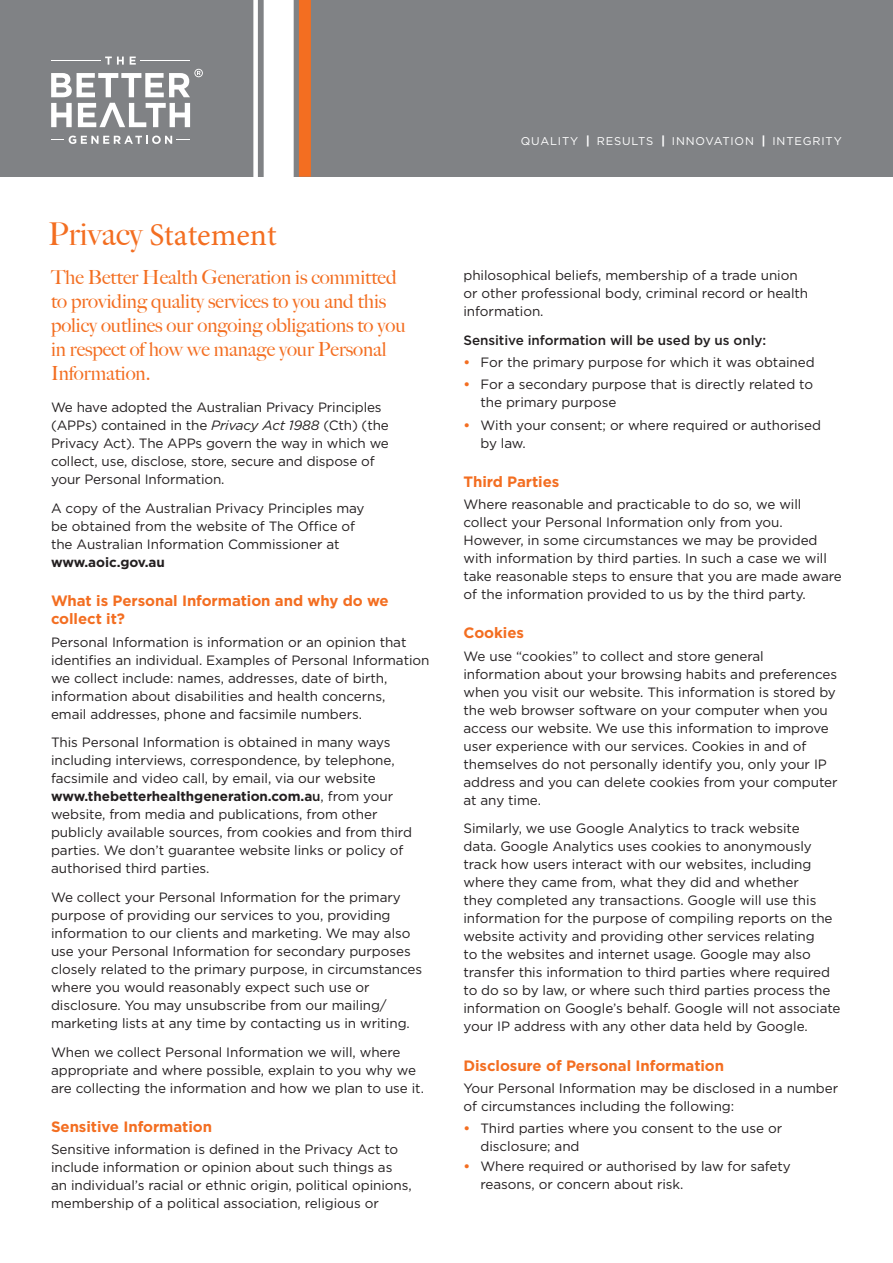
<style>
.page{position:relative;width:893px;height:1263px;background:#fff}
.page>*{position:absolute;margin:0;border:0;box-sizing:border-box;transform-origin:0 0}
.t1{font:31.5px "Minion Pro";color:#f36e21}
.t2{font:500 19.5px/24px "Big Caslon";letter-spacing:-.005em;color:#f36e21}
.t3{font:700 15px/18px "Gotham";letter-spacing:-.005em;color:#f36e21}
.t4{font:13.5px/18px "Gotham";letter-spacing:-.005em;color:#231f20}
.t5{font:500 13.5px "Gotham";letter-spacing:-.005em;color:#231f20}
.t6{font:700 13.5px "Gotham";letter-spacing:-.005em;color:#231f20}
.t7{font:11.25px "Gotham";letter-spacing:.075em;color:#fff}
.s1{font-family:"Big Caslon";font-weight:500}
.s2{font-style:italic}
.s3{font-weight:700}
.s4{font-weight:500}
.s5{font-weight:700;font-size:12px}
.s6{font-weight:700;color:#f36e21}
</style>
<div class="page">
<div style="left:0;top:0;width:893px;height:177px;background:#808285"></div>
<svg style="left:51px;top:103px;width:21px;height:24px"></svg>
<svg style="left:78px;top:103px;width:112px;height:24px"></svg>
<svg style="left:51px;top:136px;width:139px;height:8px"></svg>
<svg style="left:51px;top:57px;width:152px;height:40px"></svg>
<hr style="left:51px;top:60px;width:49px;height:1px;background:#fff">
<hr style="left:140px;top:60px;width:50px;height:1px;background:#fff">
<div style="left:264px;top:0;width:30px;height:184px;background:#fff"></div>
<div style="left:253px;top:0;width:5px;height:183px;background:#fff"></div>
<div style="left:299px;top:0;width:12px;height:177px;background:#f36e21"></div>
<h1 class="t1" style="left:48px;top:214px;width:230px"><span class="s1">Privacy</span> Statement</h1>
<h2 class="t2" style="left:51px;top:264px;width:356px">The Better Health Generation is committed to providing quality services to you and this policy outlines our ongoing obligations to you in respect of how we manage your Personal Information.</h2>
<p class="t4" style="left:51px;top:398px;width:339px">We have adopted the Australian Privacy Principles (APPs) contained in the <span class="s2">Privacy Act 1988</span> (Cth) (the Privacy Act). The APPs govern the way in which we collect, use, disclose, store, secure and dispose of your Personal Information.</p>
<p class="t4" style="left:51px;top:499px;width:315px">A copy of the Australian Privacy Principles may be obtained from the website of The Office of the Australian Information Commissioner at</p>
<p class="t6" style="left:51px;top:553px;width:115px">www.aoic.gov.au</p>
<p class="t3" style="left:51px;top:592px;width:339px">What is Personal Information and why do we collect it?</p>
<p class="t4" style="left:51px;top:633px;width:380px">Personal Information is information or an opinion that identifies an individual. Examples of Personal Information we collect include: names, addresses, date of birth, information about disabilities and health concerns,<br>email addresses, phone and facsimile numbers.</p>
<p class="t4" style="left:51px;top:733px;width:362px">This Personal Information is obtained in many ways including interviews, correspondence, by telephone, facsimile and video call, by email, via our website <span class="s3">www.thebetterhealthgeneration.com.a</span><span class="s4">u</span>, from your website, from media and publications, from other publicly available sources, from cookies and from third parties. We don’t guarantee website links or policy of authorised third parties.</p>
<p class="t4" style="left:51px;top:888px;width:373px">We collect your Personal Information for the primary purpose of providing our services to you, providing information to our clients and marketing. We may also use your Personal Information for secondary purposes closely related to the primary purpose, in circumstances where you would reasonably expect such use or disclosure. You may unsubscribe from our mailing/ marketing lists at any time by contacting us in writing.</p>
<p class="t4" style="left:51px;top:1042px;width:374px">When we collect Personal Information we will, where appropriate and where possible, explain to you why we are collecting the information and how we plan to use it.</p>
<p class="t3" style="left:51px;top:1117px;width:163px">Sensitive Information</p>
<p class="t4" style="left:51px;top:1140px;width:362px">Sensitive information is defined in the Privacy Act to include information or opinion about such things as an individual’s racial or ethnic origin, political opinions, membership of a political association, religious or</p>
<p class="t7" style="left:521px;top:133px;width:322px">QUALITY <span class="s5">|</span> RESULTS <span class="s5">|</span> INNOVATION <span class="s5">|</span> INTEGRITY</p>
<p class="t4" style="left:463px;top:266px;width:346px">philosophical beliefs, membership of a trade union or other professional body, criminal record or health information.</p>
<p class="t5" style="left:463px;top:331px;width:304px">Sensitive information will be used by us only:</p>
<p class="t4" style="left:463px;top:353px;width:353px"><span class="s6">•</span> For the primary purpose for which it was obtained</p>
<p class="t4" style="left:480px;top:375px;width:334px;text-indent:-17px"><span class="s6">•</span> For a secondary purpose that is directly related to the primary purpose</p>
<p class="t4" style="left:480px;top:415px;width:342px;text-indent:-17px"><span class="s6">•</span> With your consent; or where required or authorised by law.</p>
<p class="t3" style="left:463px;top:472px;width:97px">Third Parties</p>
<p class="t4" style="left:463px;top:495px;width:380px">Where reasonable and practicable to do so, we will collect your Personal Information only from you.<br>However, in some circumstances we may be provided with information by third parties. In such a case we will take reasonable steps to ensure that you are made aware of the information provided to us by the third party.</p>
<p class="t3" style="left:463px;top:624px;width:62px">Cookies</p>
<p class="t4" style="left:463px;top:647px;width:376px">We use “cookies” to collect and store general information about your browsing habits and preferences when you visit our website. This information is stored by the web browser software on your computer when you access our website. We use this information to improve user experience with our services. Cookies in and of themselves do not personally identify you, only your IP address and you can delete cookies from your computer at any time.</p>
<p class="t4" style="left:463px;top:819px;width:379px">Similarly, we use Google Analytics to track website<br>data. Google Analytics uses cookies to anonymously track how users interact with our websites, including where they came from, what they did and whether<br>they completed any transactions. Google will use this information for the purpose of compiling reports on the website activity and providing other services relating<br>to the websites and internet usage. Google may also transfer this information to third parties where required to do so by law, or where such third parties process the information on Google’s behalf. Google will not associate your IP address with any other data held by Google.</p>
<p class="t3" style="left:463px;top:1056px;width:262px">Disclosure of Personal Information</p>
<p class="t4" style="left:463px;top:1079px;width:376px">Your Personal Information may be disclosed in a number of circumstances including the following:</p>
<p class="t4" style="left:480px;top:1119px;width:303px;text-indent:-17px"><span class="s6">•</span> Third parties where you consent to the use or disclosure; and</p>
<p class="t4" style="left:480px;top:1157px;width:312px;text-indent:-17px"><span class="s6">•</span> Where required or authorised by law for safety reasons, or concern about risk.</p>
</div>
